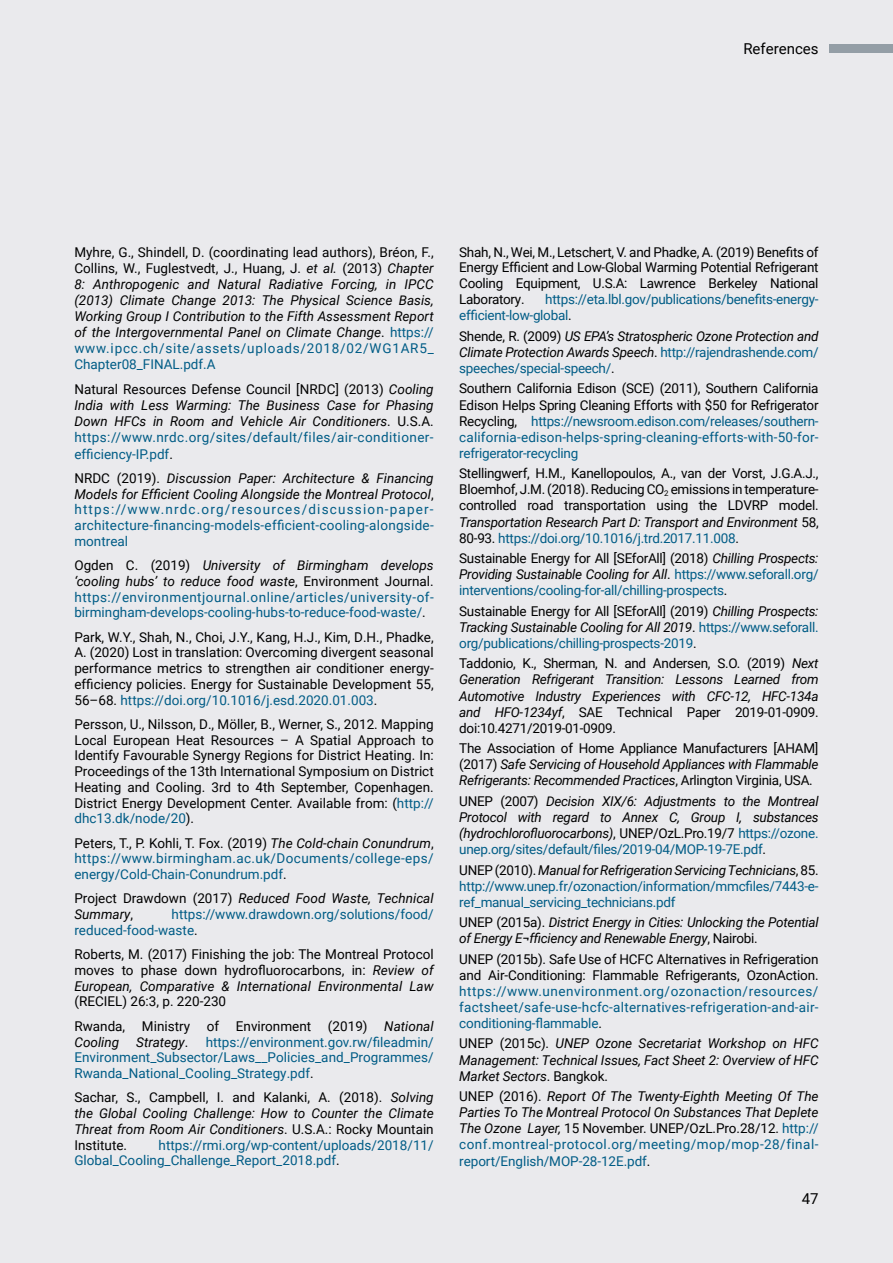
<style>
.page{position:relative;width:893px;height:1263px;background:#eaeaed}
.page>*{position:absolute;margin:0;border:0;box-sizing:border-box;transform-origin:0 0}
.t1{font:15px "Roboto";color:#000}
.t2{font:italic 13.5px/16px "Roboto";letter-spacing:-.01em;color:#000;text-align:justify}
.t3{font:13.5px/15.8px "Roboto";color:#005c86;text-align:justify}
.t4{font:13.5px/15.8px "Roboto";letter-spacing:-.01em;color:#000;text-align:justify}
.t5{font:13.5px/16px "Roboto";letter-spacing:-.02em;color:#005c86}
.s1{font-style:normal}
.s2{font-style:normal;color:#005c86}
.s3{color:#000}
.s4{font-style:italic;color:#000}
.s5{color:#005c86}
.s6{font-style:italic}
</style>
<div class="page">
<div style="left:829px;top:45px;width:64px;height:8px;background:#949ea6"></div>
<p class="t1" style="left:743px;top:38px;width:77px">References</p>
<p class="t2" style="left:74px;top:243px;width:361px"><span class="s1">Myhre, G., Shindell, D. (coordinating lead authors), Bréon, F., Collins, W., Fuglestvedt, J., Huang, J.</span> et al. <span class="s1">(2013)</span> Chapter 8: Anthropogenic and Natural Radiative Forcing, in IPCC (2013) Climate Change 2013: The Physical Science Basis, Working Group I Contribution to the Fifth Assessment Report of the Intergovernmental Panel on Climate Change<span class="s1">.</span> <span class="s2">https:// www.ipcc.ch/site/assets/uploads/2018/02/WG1AR5_ Chapter08_FINAL.pdf.A</span></p>
<p class="t2" style="left:74px;top:381px;width:361px"><span class="s1">Natural Resources Defense Council [NRDC] (2013)</span> Cooling India with Less Warming: The Business Case for Phasing Down HFCs in Room and Vehicle Air Conditioners<span class="s1">. U.S.A. </span><span class="s2">https://www.nrdc.org/sites/default/files/air-conditioner&shy;efficiency-IP.pdf</span><span class="s1">.</span></p>
<p class="t3" style="left:74px;top:470px;width:361px"><span class="s3">NRDC (2019).</span> <span class="s4">Discussion Paper: Architecture &amp; Financing Models for Efficient Cooling Alongside the Montreal Protocol</span><span class="s3">, </span>https://www.nrdc.org/resources/discussion-paper&shy;architecture-financing-models-efficient-cooling-alongside&shy;montreal</p>
<p class="t3" style="left:74px;top:557px;width:361px"><span class="s3">Ogden C. (2019)</span> <span class="s4">University of Birmingham develops ‘cooling hubs’ to reduce food waste</span><span class="s3">, Environment Journal. </span>https://environmentjournal.online/articles/university-of&shy;birmingham-develops-cooling-hubs-to-reduce-food-waste/<span class="s3">.</span></p>
<p class="t4" style="left:74px;top:628px;width:361px">Park, W.Y., Shah, N., Choi, J.Y., Kang, H.J., Kim, D.H., Phadke, A. (2020) Lost in translation: Overcoming divergent seasonal performance metrics to strengthen air conditioner energy&shy;efficiency policies. Energy for Sustainable Development 55, 56–68. <span class="s5">https://doi.org/10.1016/j.esd.2020.01.003</span>.</p>
<p class="t4" style="left:74px;top:716px;width:361px">Persson, U., Nilsson, D., Möller, B., Werner, S., 2012. Mapping Local European Heat Resources – A Spatial Approach to Identify Favourable Synergy Regions for District Heating. In:<br>Proceedings of the 13th International Symposium on District Heating and Cooling. 3rd to 4th September, Copenhagen.<br>District Energy Development Center. Available from: (<span class="s5">http:// dhc13.dk/node/20</span>).</p>
<p class="t3" style="left:74px;top:834px;width:361px"><span class="s3">Peters, T., P. Kohli, T. Fox. (2019)</span> <span class="s4">The Cold-chain Conundrum</span><span class="s3">, </span>https://www.birmingham.ac.uk/Documents/college-eps/ energy/Cold-Chain-Conundrum.pdf<span class="s3">.</span></p>
<p class="t2" style="left:74px;top:890px;width:361px"><span class="s1">Project Drawdown (2017)</span> Reduced Food Waste, Technical<br>Summary<span class="s1">,</span></p>
<p class="t3" style="left:74px;top:906px;width:361px;text-indent:97px">https://www.drawdown.org/solutions/food/ reduced-food-waste<span class="s3">.</span></p>
<p class="t4" style="left:74px;top:946px;width:361px">Roberts, M. (2017) Finishing the job: The Montreal Protocol moves to phase down hydrofluorocarbons, in: <span class="s6">Review of European, Comparative &amp; International Environmental Law</span></p>
<p class="t4" style="left:74px;top:989px;width:361px;line-height:24.3px">(RECIEL) 26:3, p. 220-230<br>Rwanda, Ministry of Environment (2019) <span class="s6">National</span></p>
<p class="t2" style="left:74px;top:1033px;width:46px">Cooling</p>
<p class="t2" style="left:136px;top:1033px;width:54px">Strategy<span class="s1">.</span></p>
<p class="t3" style="left:74px;top:1033px;width:361px;text-indent:131px">https://environment.gov.rw/fileadmin/ Environment_Subsector/Laws__Policies_and_Programmes/ Rwanda_National_Cooling_Strategy.pdf<span class="s3">.</span></p>
<p class="t2" style="left:74px;top:1089px;width:361px"><span class="s1">Sachar, S., Campbell, I. and Kalanki, A. (2018).</span> Solving the Global Cooling Challenge: How to Counter the Climate Threat from Room Air Conditioners<span class="s1">. U.S.A.: Rocky Mountain Institute.</span></p>
<p class="t3" style="left:74px;top:1136px;width:361px;text-indent:84px">https://rmi.org/wp-content/uploads/2018/11/<br>Global_Cooling_Challenge_Report_2018.pdf<span class="s3">.</span></p>
<p class="t4" style="left:459px;top:243px;width:361px">Shah, N., Wei, M., Letschert, V. and Phadke, A. (2019) Benefits of Energy Efficient and Low-Global Warming Potential Refrigerant Cooling Equipment, U.S.A: Lawrence Berkeley National Laboratory.</p>
<p class="t5" style="left:459px;top:291px;width:361px;text-indent:86px">https://eta.lbl.gov/publications/benefits-energy&shy;efficient-low-global<span class="s3">.</span></p>
<p class="t2" style="left:459px;top:327px;width:361px"><span class="s1">Shende, R. (2009)</span> US EPA’s Stratospheric Ozone Protection and Climate Protection Awards Speech<span class="s1">.</span> <span class="s2">http://rajendrashende.com/ speeches/special-speech/</span><span class="s1">.</span></p>
<p class="t3" style="left:459px;top:380px;width:361px"><span class="s3">Southern California Edison (SCE) (2011), Southern California Edison Helps Spring Cleaning Efforts with $50 for Refrigerator Recycling,</span> https://newsroom.edison.com/releases/southern&shy;california-edison-helps-spring-cleaning-efforts-with-50-for&shy;refrigerator-recycling</p>
<p class="t4" style="left:459px;top:465px;width:361px">Stellingwerf, H.M., Kanellopoulos, A., van der Vorst, J.G.A.J., Bloemhof, J.M. (2018). Reducing CO<sub>2</sub> emissions in temperature&shy;controlled road transportation using the LDVRP model.<br><span class="s6">Transportation Research Part D: Transport and Environment</span> 58, 80-93. <span class="s5">https://doi.org/10.1016/j.trd.2017.11.008</span>.</p>
<p class="t3" style="left:459px;top:550px;width:361px"><span class="s3">Sustainable Energy for All [SEforAll] (2018)</span> <span class="s4">Chilling Prospects:<br>Providing Sustainable Cooling for All</span><span class="s3">.</span> https://www.seforall.org/ interventions/cooling-for-all/chilling-prospects<span class="s3">.</span></p>
<p class="t3" style="left:459px;top:602px;width:361px"><span class="s3">Sustainable Energy for All [SEforAll] (2019)</span> <span class="s4">Chilling Prospects:<br>Tracking Sustainable Cooling for All 2019</span><span class="s3">.</span> https://www.seforall. org/publications/chilling-prospects-2019<span class="s3">.</span></p>
<p class="t2" style="left:459px;top:655px;width:361px"><span class="s1">Taddonio, K., Sherman, N. and Andersen, S.O. (2019)</span> Next Generation Refrigerant Transition: Lessons Learned from Automotive Industry Experiences with CFC-12, HFC-134a and HFO-1234yf<span class="s1">, SAE Technical Paper 2019-01-0909. doi:10.4271/2019-01-0909.</span></p>
<p class="t2" style="left:459px;top:740px;width:361px"><span class="s1">The Association of Home Appliance Manufacturers [AHAM] (2017)</span> Safe Servicing of Household Appliances with Flammable Refrigerants: Recommended Practices<span class="s1">, Arlington Virginia, USA.</span></p>
<p class="t2" style="left:459px;top:792px;width:361px"><span class="s1">UNEP (2007)</span> Decision XIX/6: Adjustments to the Montreal Protocol with regard to Annex C, Group I, substances (hydrochlorofluorocarbons)<span class="s1">, UNEP/OzL.Pro.19/7</span> <span class="s2">https://ozone. unep.org/sites/default/files/2019-04/MOP-19-7E.pdf</span><span class="s1">.</span></p>
<p class="t3" style="left:459px;top:861px;width:361px"><span class="s3">UNEP (2010).</span> <span class="s4">Manual for Refrigeration Servicing Technicians</span><span class="s3">, 85. </span>http://www.unep.fr/ozonaction/information/mmcfiles/7443-e&shy;ref_manual_servicing_technicians.pdf</p>
<p class="t2" style="left:459px;top:914px;width:361px"><span class="s1">UNEP (2015a).</span> District Energy in Cities: Unlocking the Potential of Energy E¬fficiency and Renewable Energy<span class="s1">, Nairobi.</span></p>
<p class="t4" style="left:459px;top:950px;width:361px">UNEP (2015b). Safe Use of HCFC Alternatives in Refrigeration and Air-Conditioning: Flammable Refrigerants, OzonAction.</p>
<p class="t3" style="left:459px;top:982px;width:361px">https://www.unenvironment.org/ozonaction/resources/ factsheet/safe-use-hcfc-alternatives-refrigeration-and-air&shy;conditioning-flammable<span class="s3">.</span></p>
<p class="t2" style="left:459px;top:1035px;width:361px"><span class="s1">UNEP (2015c).</span> UNEP Ozone Secretariat Workshop on HFC Management: Technical Issues, Fact Sheet 2: Overview of HFC Market Sectors<span class="s1">. Bangkok.</span></p>
<p class="t2" style="left:459px;top:1088px;width:361px"><span class="s1">UNEP (2016).</span> Report Of The Twenty-Eighth Meeting Of The Parties To The Montreal Protocol On Substances That Deplete The Ozone Layer, <span class="s1">15 November. UNEP/OzL.Pro.28/12.</span> <span class="s2">http:// conf.montreal-protocol.org/meeting/mop/mop-28/final&shy;report/English/MOP-28-12E.pdf</span><span class="s1">.</span></p>
<p class="t1" style="left:802px;top:1188px;width:18px">47</p>
</div>
